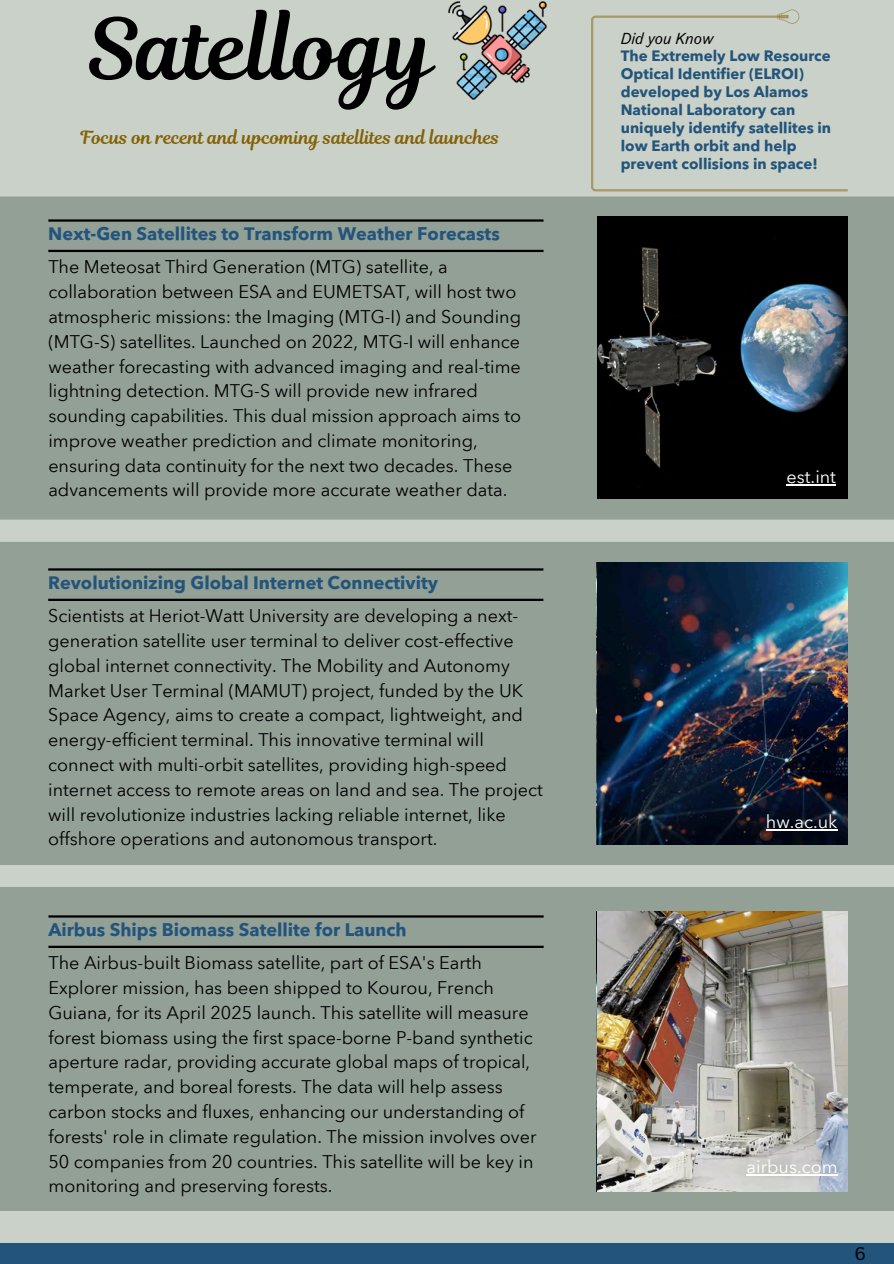
<style>
.page{position:relative;width:894px;height:1264px;background:#fff}
.page>*{position:absolute;margin:0;border:0;box-sizing:border-box;transform-origin:0 0}
.t1{font:84.6px "Magnolia Script";color:#000}
.t2{font:18px/24.8px "Avenir Next Arabic";color:#000}
.t3{font:700 18px "Avenir Next Arabic";color:#23547b}
.t4{font:18px "Magnolia Script";color:#846105}
.t5{font:18px "Avenir Next Arabic";color:#fff}
.t6{font:17.85px "Canva Sans";color:#000}
.t7{font:700 15px/18px "Avenir Next Arabic";color:#23547b}
.t8{font:italic 15px "Touvlo";color:#000}
</style>
<div class="page">
<div style="left:0;top:0;width:893px;height:1263px;background:#c9d1c8"></div>
<div style="left:0;top:196px;width:893px;height:323px;background:#92a096"></div>
<div style="left:0;top:542px;width:893px;height:323px;background:#92a096"></div>
<div style="left:0;top:887px;width:893px;height:323px;background:#92a096"></div>
<div style="left:0;top:1243px;width:893px;height:20px;background:#23547b"></div>
<hr style="left:48px;top:250px;width:495px;height:2px;background:#000">
<hr style="left:48px;top:219px;width:495px;height:3px;background:#000">
<hr style="left:48px;top:598px;width:495px;height:3px;background:#000">
<hr style="left:48px;top:568px;width:495px;height:2px;background:#000">
<hr style="left:48px;top:945px;width:495px;height:3px;background:#000">
<hr style="left:48px;top:915px;width:495px;height:2px;background:#000">
<img style="left:448px;top:1px;width:99px;height:99px">
<svg style="left:591px;top:15px;width:257px;height:177px"></svg>
<img style="left:597px;top:217px;width:250px;height:281px">
<hr style="left:746px;top:16px;width:42px;height:2px;background:#846105">
<svg style="left:777px;top:9px;width:22px;height:15px"></svg>
<img style="left:597px;top:563px;width:250px;height:281px">
<img style="left:597px;top:911px;width:250px;height:280px">
<hr style="left:786px;top:484px;width:49px;height:1px;background:#fff">
<hr style="left:765px;top:829px;width:72px;height:1px;background:#fff">
<hr style="left:746px;top:1174px;width:91px;height:1px;background:#fff">
<p class="t1" style="left:87px;top:-10px;width:349px">Satellogy</p>
<h3 class="t4" style="left:81px;top:124px;width:420px">Focus on recent and upcoming satellites and launches</h3>
<p class="t3" style="left:48px;top:223px;width:453px">Next-Gen Satellites to Transform Weather Forecasts</p>
<h3 class="t2" style="left:48px;top:255px;width:474px">The Meteosat Third Generation (MTG) satellite, a collaboration between ESA and EUMETSAT, will host two atmospheric missions: the Imaging (MTG-I) and Sounding (MTG-S) satellites. Launched on 2022, MTG-I will enhance weather forecasting with advanced imaging and real-time lightning detection. MTG-S will provide new infrared sounding capabilities. This dual mission approach aims to improve weather prediction and climate monitoring, ensuring data continuity for the next two decades. These advancements will provide more accurate weather data.</h3>
<p class="t3" style="left:48px;top:572px;width:391px">Revolutionizing Global Internet Connectivity</p>
<p class="t2" style="left:48px;top:604px;width:496px">Scientists at Heriot-Watt University are developing a next&shy;generation satellite user terminal to deliver cost-effective global internet connectivity. The Mobility and Autonomy Market User Terminal (MAMUT) project, funded by the UK Space Agency, aims to create a compact, lightweight, and energy-efficient terminal. This innovative terminal will connect with multi-orbit satellites, providing high-speed internet access to remote areas on land and sea. The project will revolutionize industries lacking reliable internet, like offshore operations and autonomous transport.</p>
<p class="t3" style="left:48px;top:918px;width:360px">Airbus Ships Biomass Satellite for Launch</p>
<p class="t2" style="left:48px;top:950px;width:489px">The Airbus-built Biomass satellite, part of ESA's Earth Explorer mission, has been shipped to Kourou, French Guiana, for its April 2025 launch. This satellite will measure forest biomass using the first space-borne P-band synthetic aperture radar, providing accurate global maps of tropical, temperate, and boreal forests. The data will help assess carbon stocks and fluxes, enhancing our understanding of forests' role in climate regulation. The mission involves over 50 companies from 20 countries. This satellite will be key in monitoring and preserving forests.</p>
<p class="t8" style="left:620px;top:27px;width:94px">Did you Know</p>
<p class="t7" style="left:620px;top:47px;width:212px">The Extremely Low Resource<br>Optical Identifier (ELROI) developed by Los Alamos<br>National Laboratory can uniquely identify satellites in low Earth orbit and help prevent collisions in space!</p>
<p class="t5" style="left:786px;top:466px;width:51px">est.int</p>
<p class="t5" style="left:765px;top:811px;width:73px">hw.ac.uk</p>
<h2 class="t5" style="left:746px;top:1156px;width:93px">airbus.com</h2>
<h1 class="t6" style="left:854px;top:1241px;width:13px">6</h1>
</div>
